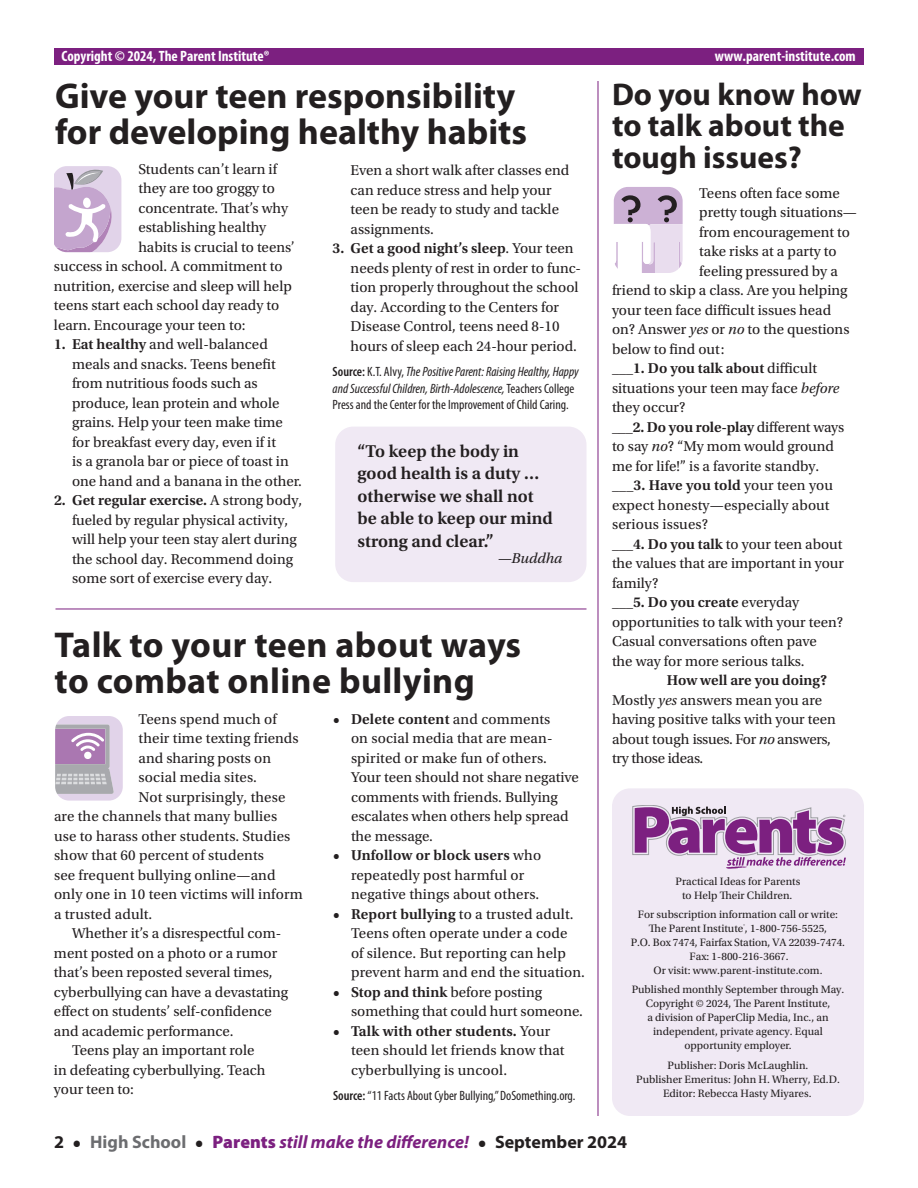
<style>
.page{position:relative;width:918px;height:1188px;background:#fff}
.page>*{position:absolute;margin:0;border:0;box-sizing:border-box;transform-origin:0 0}
.t1{font:700 36px/36px "Myriad Pro";color:#231f20}
.t2{font:700 31.5px/31.5px "Myriad Pro";color:#231f20}
.t3{font:600 18px/22.5px "Utopia Std";color:#231f20}
.t4{font:italic 700 18px "Myriad Pro";color:#7c2080}
.t5{font:700 18px "Myriad Pro";color:#231f20}
.t6{font:15px/19.5px "Utopia Std";color:#231f20}
.t7{font:600 15px "Utopia Std";color:#231f20}
.t8{font:700 condensed 15px "Myriad Pro";color:#fff}
.t9{font:italic 15px "Utopia Std";color:#231f20}
.t10{font:italic condensed 13.5px/16.5px "Myriad Pro";color:#231f20}
.t11{font:condensed 13.5px "Myriad Pro";color:#231f20}
.t12{font:11.25px/14.1px "Utopia Std";color:#231f20;text-align:center}
.s1{font-weight:600}
.s2{font-weight:600;font-style:normal}
.s3{font-style:normal}
.s4{font-style:italic}
.s5{font-weight:400}
.s6{font-style:normal;color:#231f20}
.s7{font-family:"Utopia Std";font-style:normal;color:#231f20}
.s8{font-style:normal;color:#6c6d70}
.s9{font-weight:900;font-style:normal}
</style>
<div class="page">
<div style="left:612px;top:788px;width:252px;height:328px;background:#f0e9f4;border-radius:18px"></div>
<div style="left:54px;top:49px;width:810px;height:16px;background:#7c2080"></div>
<hr style="left:56px;top:609px;width:530px;height:1px;background:#7c2080">
<hr style="left:598px;top:81px;width:1px;height:1035px;background:#7c2080">
<div style="left:335px;top:427px;width:252px;height:155px;background:#f0e9f4;border-radius:18px"></div>
<svg style="left:613px;top:187px;width:70px;height:86px"></svg>
<svg style="left:633px;top:805px;width:213px;height:64px"></svg>
<svg style="left:55px;top:717px;width:68px;height:84px;background:#c3b2c9"></svg>
<svg style="left:54px;top:166px;width:68px;height:87px;background:#d2bed9"></svg>
<p class="t8" style="left:62px;top:46px;width:210px">Copyright © 2024, The Parent Institute®</p>
<p class="t8" style="left:715px;top:46px;width:142px">www.parent-institute.com</p>
<h2 class="t2" style="left:612px;top:77px;width:251px">Do you know how to talk about the tough issues?</h2>
<h1 class="t1" style="left:55px;top:77px;width:473px">Give your teen responsibility for developing healthy habits</h1>
<p class="t6" style="left:138px;top:160px;width:140px">Students can’t learn if</p>
<p class="t6" style="left:138px;top:179px;width:138px">they are too groggy to</p>
<p class="t6" style="left:138px;top:199px;width:151px">concentrate. That’s why</p>
<p class="t6" style="left:138px;top:218px;width:129px">establishing healthy</p>
<p class="t6" style="left:138px;top:238px;width:158px">habits is crucial to teens’</p>
<p class="t6" style="left:54px;top:257px;width:230px">success in school. A commitment to</p>
<p class="t6" style="left:54px;top:277px;width:239px">nutrition, exercise and sleep will help</p>
<p class="t6" style="left:54px;top:296px;width:227px">teens start each school day ready to</p>
<p class="t6" style="left:54px;top:316px;width:193px">learn. Encourage your teen to:</p>
<p class="t6" style="left:72px;top:335px;width:231px;text-indent:-18px"><span class="s1">1. Eat healthy</span> and well-balanced meals and snacks. Teens benefit from nutritious foods such as produce, lean protein and whole grains. Help your teen make time for breakfast every day, even if it<br>is a granola bar or piece of toast in one hand and a banana in the other.</p>
<p class="t6" style="left:72px;top:491px;width:232px;text-indent:-18px"><span class="s1">2. Get regular exercise.</span> A strong body, fueled by regular physical activity, will help your teen stay alert during the school day. Recommend doing some sort of exercise every day.</p>
<p class="t6" style="left:351px;top:161px;width:220px">Even a short walk after classes end can reduce stress and help your teen be ready to study and tackle assignments.</p>
<p class="t6" style="left:351px;top:239px;width:232px;text-indent:-18px"><span class="s1">3. Get a good night’s sleep</span>. Your teen needs plenty of rest in order to func&shy;tion properly throughout the school day. According to the Centers for Disease Control, teens need 8-10 hours of sleep each 24-hour period.</p>
<p class="t10" style="left:333px;top:364px;width:248px"><span class="s2">Source:</span> <span class="s3">K.T. Alvy,</span> The Positive Parent: Raising Healthy, Happy and Successful Children, Birth-Adolescence, <span class="s3">Teachers College<br>Press and the Center for the Improvement of Child Caring.</span></p>
<p class="t3" style="left:358px;top:440px;width:197px">“To keep the body in good health is a duty … otherwise we shall not be able to keep our mind strong and clear.”</p>
<p class="t9" style="left:498px;top:550px;width:66px">—Buddha</p>
<p class="t6" style="left:699px;top:183px;width:142px">Teens often face some</p>
<p class="t6" style="left:699px;top:203px;width:159px">pretty tough situations—</p>
<p class="t6" style="left:699px;top:222px;width:152px">from encouragement to</p>
<p class="t6" style="left:699px;top:242px;width:139px">take risks at a party to</p>
<p class="t6" style="left:699px;top:261px;width:140px">feeling pressured by a</p>
<p class="t6" style="left:612px;top:281px;width:237px">friend to skip a class. Are you helping</p>
<p class="t6" style="left:612px;top:300px;width:221px">your teen face difficult issues head</p>
<p class="t6" style="left:612px;top:320px;width:239px">on? Answer <span class="s4">yes</span> or <span class="s4">no</span> to the questions</p>
<p class="t6" style="left:612px;top:339px;width:114px">below to find out:</p>
<p class="t7" style="left:612px;top:360px;width:207px">___1. Do you talk about <span class="s5">difficult</span></p>
<p class="t6" style="left:612px;top:378px;width:229px">situations your teen may face <span class="s4">before</span></p>
<p class="t6" style="left:612px;top:398px;width:75px">they occur?</p>
<p class="t7" style="left:612px;top:418px;width:234px">___2. Do you role-play <span class="s5">different ways</span></p>
<p class="t6" style="left:612px;top:437px;width:223px">to say <span class="s4">no</span>? “My mom would ground</p>
<p class="t6" style="left:612px;top:456px;width:209px">me for life!” is a favorite standby.</p>
<p class="t7" style="left:612px;top:477px;width:223px">___3. Have you told <span class="s5">your teen you</span></p>
<p class="t6" style="left:612px;top:495px;width:219px">expect honesty—especially about</p>
<p class="t6" style="left:612px;top:515px;width:98px">serious issues?</p>
<p class="t6" style="left:612px;top:534px;width:232px"><span class="s1">___4. Do you talk</span> to your teen about</p>
<p class="t6" style="left:612px;top:554px;width:234px">the values that are important in your</p>
<p class="t6" style="left:612px;top:573px;width:48px">family?</p>
<p class="t7" style="left:612px;top:594px;width:189px">___5. Do you create <span class="s5">everyday</span></p>
<p class="t6" style="left:612px;top:612px;width:233px">opportunities to talk with your teen?</p>
<p class="t6" style="left:612px;top:632px;width:206px">Casual conversations often pave</p>
<p class="t6" style="left:612px;top:651px;width:194px">the way for more serious talks.</p>
<p class="t6" style="left:612px;top:671px;width:226px;text-indent:55px"><span class="s1">How well are you doing?<br></span>Mostly <span class="s4">yes</span> answers mean you are having positive talks with your teen about tough issues. For <span class="s4">no</span> answers, try those ideas.</p>
<h1 class="t1" style="left:55px;top:625px;width:468px">Talk to your teen about ways to combat online bullying</h1>
<p class="t6" style="left:139px;top:709px;width:140px">Teens spend much of</p>
<p class="t6" style="left:139px;top:729px;width:162px">their time texting friends</p>
<p class="t6" style="left:139px;top:748px;width:134px">and sharing posts on</p>
<p class="t6" style="left:139px;top:768px;width:120px">social media sites.</p>
<p class="t6" style="left:139px;top:787px;width:148px">Not surprisingly, these</p>
<p class="t6" style="left:54px;top:807px;width:225px">are the channels that many bullies</p>
<p class="t6" style="left:54px;top:826px;width:238px">use to harass other students. Studies</p>
<p class="t6" style="left:54px;top:846px;width:211px">show that 60 percent of students</p>
<p class="t6" style="left:54px;top:865px;width:223px">see frequent bullying online—and</p>
<p class="t6" style="left:54px;top:885px;width:250px">only one in 10 teen victims will inform</p>
<p class="t6" style="left:54px;top:904px;width:100px">a trusted adult.</p>
<p class="t6" style="left:72px;top:924px;width:211px">Whether it’s a disrespectful com-</p>
<p class="t6" style="left:54px;top:943px;width:225px">ment posted on a photo or a rumor</p>
<p class="t6" style="left:54px;top:963px;width:220px">that’s been reposted several times,</p>
<p class="t6" style="left:54px;top:982px;width:236px">cyberbullying can have a devastating</p>
<p class="t6" style="left:54px;top:1002px;width:219px">effect on students’ self-confidence</p>
<p class="t6" style="left:54px;top:1021px;width:181px">and academic performance.</p>
<p class="t6" style="left:72px;top:1041px;width:184px">Teens play an important role</p>
<p class="t6" style="left:54px;top:1060px;width:213px">in defeating cyberbullying. Teach</p>
<p class="t6" style="left:54px;top:1080px;width:82px">your teen to:</p>
<p class="t6" style="left:351px;top:709px;width:229px;text-indent:-18px"><span class="s1">• Delete content</span> and comments<br>on social media that are mean&shy;spirited or make fun of others.<br>Your teen should not share negative comments with friends. Bullying escalates when others help spread the message.</p>
<p class="t6" style="left:351px;top:846px;width:192px;text-indent:-18px"><span class="s1">• Unfollow or block users</span> who repeatedly post harmful or negative things about others.</p>
<p class="t6" style="left:351px;top:904px;width:236px;text-indent:-18px"><span class="s1">• Report bullying</span> to a trusted adult.<br>Teens often operate under a code<br>of silence. But reporting can help prevent harm and end the situation.</p>
<p class="t6" style="left:351px;top:982px;width:234px;text-indent:-18px"><span class="s1">• Stop and think</span> before posting something that could hurt someone.</p>
<p class="t6" style="left:351px;top:1021px;width:215px;text-indent:-18px"><span class="s1">• Talk with other students.</span> Your teen should let friends know that cyberbullying is uncool.</p>
<p class="t11" style="left:333px;top:1087px;width:244px"><span class="s1">Source:</span> “11 Facts About Cyber Bullying,” DoSomething.org.</p>
<p class="t5" style="left:495px;top:1130px;width:134px">September 2024</p>
<p class="t12" style="left:676px;top:875px;width:126px">Practical Ideas for Parents to Help Their Children.</p>
<p class="t12" style="left:631px;top:907px;width:216px">For subscription information call or write:<br>The Parent Institute<sup>®</sup>, 1-800-756-5525,<br>P.O. Box 7474, Fairfax Station, VA 22039-7474.<br>Fax: 1-800-216-3667.<br>Or visit: www.parent-institute.com.</p>
<p class="t12" style="left:632px;top:982px;width:214px">Published monthly September through May.<br>Copyright © 2024, The Parent Institute,<br>a division of PaperClip Media, Inc., an independent, private agency. Equal opportunity employer.</p>
<p class="t12" style="left:636px;top:1059px;width:205px">Publisher: Doris McLaughlin.<br>Publisher Emeritus: John H. Wherry, Ed.D.<br>Editor: Rebecca Hasty Miyares.</p>
<p class="t4" style="left:54px;top:1130px;width:434px"><span class="s6">2</span> <span class="s7">•</span> <span class="s8">High School</span> <span class="s7">•</span> <span class="s9">Parents</span> still make the difference! <span class="s7">•</span></p>
</div>
